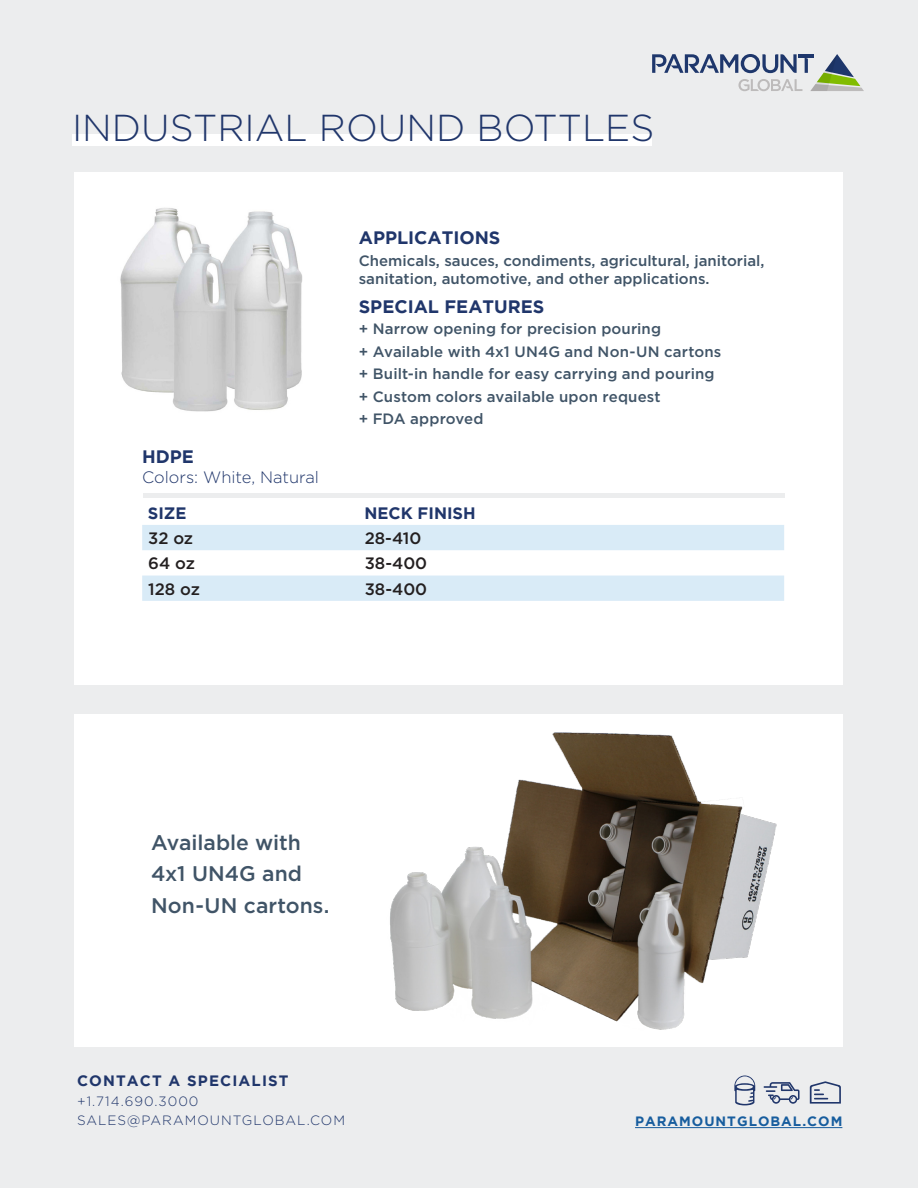
<style>
.page{position:relative;width:918px;height:1188px;background:#fff}
.page>*{position:absolute;margin:0;border:0;box-sizing:border-box;transform-origin:0 0}
.t1{font:300 37.5px "Gotham";color:#20366b}
.t2{font:500 21.15px/31.8px "Gotham";color:#405467}
.t3{font:700 18px "Gotham";color:#20366b}
.t4{font:500 16.5px "Gotham";color:#231f20}
.t5{font:300 16.5px "Gotham";color:#20366b}
.t6{font:700 16.5px "Gotham";color:#20366b}
.t7{font:500 15px/18px "Gotham";color:#405467}
.t8{font:700 15px "Gotham";letter-spacing:.075em;color:#20366b}
.t9{font:300 13.5px "Gotham";letter-spacing:.075em;color:#20366b}
.t10{font:700 13.5px "Gotham";letter-spacing:.075em;color:#175d9e}
</style>
<div class="page">
<div style="left:1px;top:1px;width:916px;height:1186px;background:#ecedee"></div>
<div style="left:73px;top:134px;width:579px;height:11px;background:#fff"></div>
<div style="left:75px;top:172px;width:768px;height:513px;background:#fff"></div>
<svg style="left:652px;top:54px;width:212px;height:37px"></svg>
<img style="left:120px;top:208px;width:183px;height:204px">
<svg style="left:764px;top:1082px;width:36px;height:22px"></svg>
<svg style="left:734px;top:1076px;width:21px;height:29px"></svg>
<svg style="left:810px;top:1081px;width:31px;height:23px"></svg>
<hr style="left:635px;top:1127px;width:207px;height:1px;background:#175d9e">
<svg style="left:142px;top:525px;width:642px;height:76px;fill:#d9ebf7"></svg>
<div style="left:143px;top:493px;width:642px;height:5px;background:#ecedee"></div>
<div style="left:75px;top:714px;width:768px;height:333px;background:#fff"></div>
<img style="left:390px;top:732px;width:387px;height:298px">
<p class="t1" style="left:72px;top:108px;width:584px">INDUSTRIAL ROUND BOTTLES</p>
<p class="t3" style="left:142px;top:446px;width:53px">HDPE</p>
<p class="t5" style="left:142px;top:468px;width:178px">Colors: White, Natural</p>
<p class="t3" style="left:359px;top:227px;width:143px">APPLICATIONS</p>
<p class="t7" style="left:359px;top:252px;width:407px">Chemicals, sauces, condiments, agricultural, janitorial, sanitation, automotive, and other applications.</p>
<p class="t3" style="left:359px;top:297px;width:187px">SPECIAL FEATURES</p>
<p class="t7" style="left:359px;top:320px;width:304px">+ Narrow opening for precision pouring</p>
<p class="t7" style="left:359px;top:342px;width:364px">+ Available with 4x1 UN4G and Non-UN cartons</p>
<p class="t7" style="left:359px;top:365px;width:357px">+ Built-in handle for easy carrying and pouring</p>
<p class="t7" style="left:359px;top:387px;width:303px">+ Custom colors available upon request</p>
<p class="t7" style="left:359px;top:410px;width:126px">+ FDA approved</p>
<p class="t6" style="left:148px;top:504px;width:40px">SIZE</p>
<p class="t6" style="left:364px;top:504px;width:113px">NECK FINISH</p>
<p class="t4" style="left:148px;top:528px;width:47px">32 oz</p>
<p class="t4" style="left:365px;top:528px;width:58px">28-410</p>
<p class="t4" style="left:148px;top:553px;width:48px">64 oz</p>
<p class="t4" style="left:365px;top:553px;width:64px">38-400</p>
<p class="t4" style="left:148px;top:578px;width:53px">128 oz</p>
<p class="t4" style="left:365px;top:578px;width:64px">38-400</p>
<p class="t2" style="left:151px;top:826px;width:180px">Available with<br>4x1 UN4G and<br>Non-UN cartons.</p>
<p class="t8" style="left:77px;top:1072px;width:213px">CONTACT A SPECIALIST</p>
<p class="t9" style="left:77px;top:1094px;width:123px">+1.714.690.3000</p>
<p class="t9" style="left:77px;top:1113px;width:270px">SALES@PARAMOUNTGLOBAL.COM</p>
<p class="t10" style="left:635px;top:1113px;width:209px">PARAMOUNTGLOBAL.COM</p>
</div>
